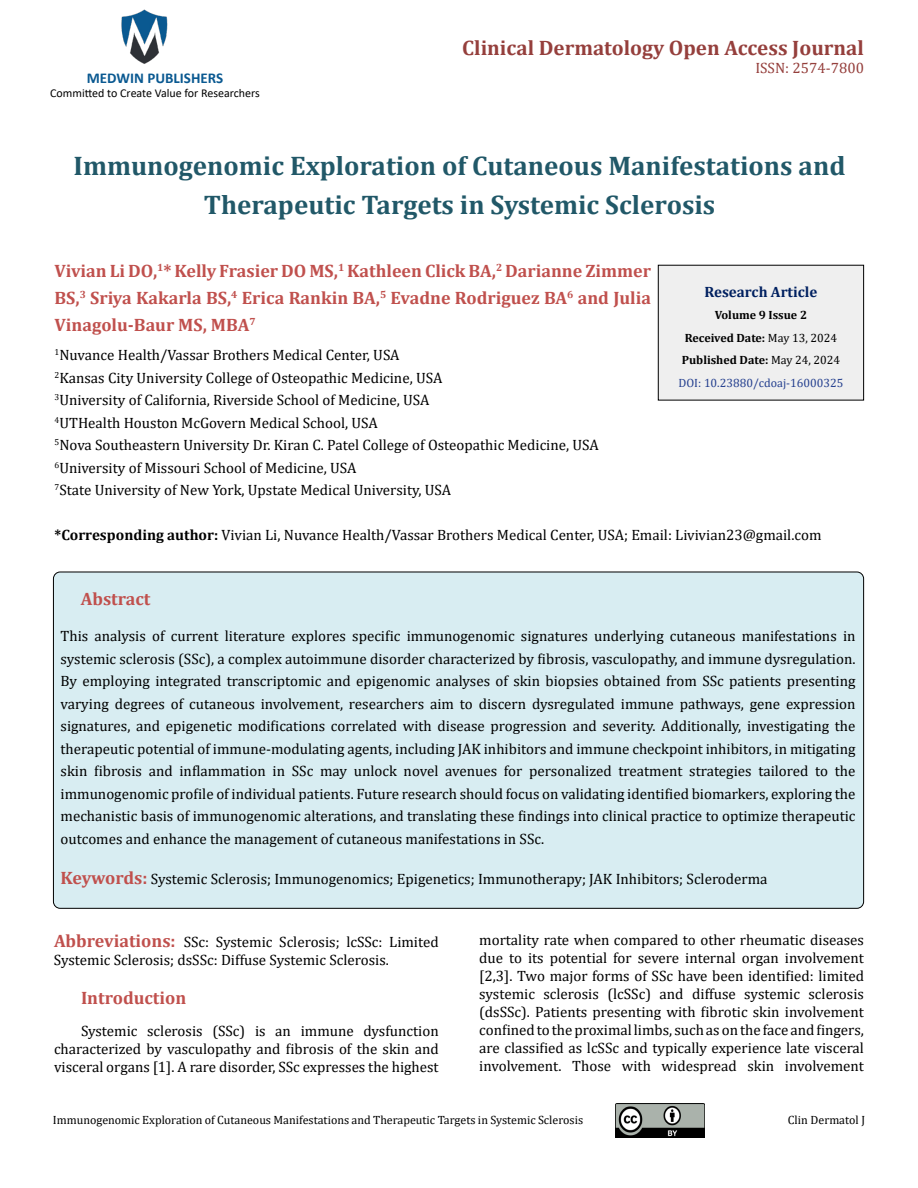
<style>
.page{position:relative;width:918px;height:1188px;background:#fff}
.page>*{position:absolute;margin:0;border:0;box-sizing:border-box;transform-origin:0 0}
.t1{font:700 27px/39px "Cambria";color:#215868;text-align:center}
.t2{font:700 21px "Cambria";color:#953f3c}
.t3{font:700 18px/27px "Cambria";color:#c0504d;text-align:justify}
.t4{font:15px/22.5px "Cambria";color:#000;text-align:justify}
.t5{font:700 15px "Calibri";color:#0a5991}
.t6{font:700 15px "Cambria";color:#002060}
.t7{font:15px "Cambria";color:#953f3c}
.t8{font:12px "Cambria";color:#000}
.t9{font:700 12px/22.5px "Cambria";color:#000;text-align:center}
.t10{font:12px "Calibri";color:#000}
.s1{font-weight:700}
.s2{font-weight:400}
.s3{font-weight:400;color:#25408f}
.s4{font-weight:700;font-size:18px;color:#c0504d}
</style>
<div class="page">
<img style="left:121px;top:9px;width:47px;height:55px">
<img style="left:616px;top:1104px;width:88px;height:33px">
<div style="left:658px;top:265px;width:206px;height:135px;background:#efefef"></div>
<div style="left:658px;top:265px;width:206px;height:135px;border:1px solid #000"></div>
<div style="left:53px;top:572px;width:811px;height:336px;background:#d8edf2;border-radius:7px"></div>
<p class="t5" style="left:87px;top:67px;width:138px">MEDWIN PUBLISHERS</p>
<p class="t10" style="left:50px;top:85px;width:211px">Committed to Create Value for Researchers</p>
<h2 class="t2" style="left:462px;top:33px;width:403px">Clinical Dermatology Open Access Journal</h2>
<p class="t7" style="left:755px;top:59px;width:110px">ISSN: 2574-7800</p>
<h1 class="t1" style="left:74px;top:145px;width:773px">Immunogenomic Exploration of Cutaneous Manifestations and<br>Therapeutic Targets in Systemic Sclerosis</h1>
<p class="t3" style="left:55px;top:257px;width:598px">Vivian Li DO,<sup>1</sup>* Kelly Frasier DO MS,<sup>1</sup> Kathleen Click BA,<sup>2</sup> Darianne Zimmer BS,<sup>3</sup> Sriya Kakarla BS,<sup>4</sup> Erica Rankin BA,<sup>5</sup> Evadne Rodriguez BA<sup>6</sup> and Julia Vinagolu-Baur MS, MBA<sup>7</sup></p>
<p class="t4" style="left:55px;top:344px;width:546px;text-align:left"><sup>1</sup>Nuvance Health/Vassar Brothers Medical Center, USA<br><sup>2</sup>Kansas City University College of Osteopathic Medicine, USA<br><sup>3</sup>University of California, Riverside School of Medicine, USA<br><sup>4</sup>UTHealth Houston McGovern Medical School, USA<br><sup>5</sup>Nova Southeastern University Dr. Kiran C. Patel College of Osteopathic Medicine, USA <sup>6</sup>University of Missouri School of Medicine, USA<br><sup>7</sup>State University of New York, Upstate Medical University, USA</p>
<p class="t4" style="left:55px;top:524px;width:768px"><span class="s1">*Corresponding author:</span> Vivian Li, Nuvance Health/Vassar Brothers Medical Center, USA; Email: Livivian23@gmail.com</p>
<p class="t6" style="left:704px;top:281px;width:114px">Research Article</p>
<p class="t9" style="left:679px;top:304px;width:166px">Volume 9 Issue 2<br>Received Date: <span class="s2">May 13, 2024<br></span>Published Date: <span class="s2">May 24, 2024<br></span><span class="s3">DOI: 10.23880/cdoaj-16000325</span></p>
<p class="t3" style="left:81px;top:585px;width:71px">Abstract</p>
<p class="t4" style="left:61px;top:625px;width:797px">This analysis of current literature explores specific immunogenomic signatures underlying cutaneous manifestations in systemic sclerosis (SSc), a complex autoimmune disorder characterized by fibrosis, vasculopathy, and immune dysregulation.<br>By employing integrated transcriptomic and epigenomic analyses of skin biopsies obtained from SSc patients presenting varying degrees of cutaneous involvement, researchers aim to discern dysregulated immune pathways, gene expression signatures, and epigenetic modifications correlated with disease progression and severity. Additionally, investigating the therapeutic potential of immune-modulating agents, including JAK inhibitors and immune checkpoint inhibitors, in mitigating skin fibrosis and inflammation in SSc may unlock novel avenues for personalized treatment strategies tailored to the immunogenomic profile of individual patients. Future research should focus on validating identified biomarkers, exploring the mechanistic basis of immunogenomic alterations, and translating these findings into clinical practice to optimize therapeutic outcomes and enhance the management of cutaneous manifestations in SSc.</p>
<p class="t4" style="left:61px;top:868px;width:709px"><span class="s4">Keywords:</span> Systemic Sclerosis; Immunogenomics; Epigenetics; Immunotherapy; JAK Inhibitors; Scleroderma</p>
<p class="t4" style="left:54px;top:933px;width:386px;line-height:18px"><span class="s4">Abbreviations:</span> SSc: Systemic Sclerosis; lcSSc: Limited<br>Systemic Sclerosis; dsSSc: Diffuse Systemic Sclerosis.</p>
<p class="t3" style="left:81px;top:984px;width:107px">Introduction</p>
<p class="t4" style="left:54px;top:1021px;width:386px;line-height:18px;text-indent:27px">Systemic sclerosis (SSc) is an immune dysfunction characterized by vasculopathy and fibrosis of the skin and visceral organs [1]. A rare disorder, SSc expresses the highest</p>
<p class="t4" style="left:479px;top:931px;width:386px;line-height:18px">mortality rate when compared to other rheumatic diseases due to its potential for severe internal organ involvement [2,3]. Two major forms of SSc have been identified: limited systemic sclerosis (lcSSc) and diffuse systemic sclerosis (dsSSc). Patients presenting with fibrotic skin involvement confined to the proximal limbs, such as on the face and fingers, are classified as lcSSc and typically experience late visceral involvement. Those with widespread skin involvement</p>
<p class="t8" style="left:53px;top:1113px;width:532px">Immunogenomic Exploration of Cutaneous Manifestations and Therapeutic Targets in Systemic Sclerosis</p>
<p class="t8" style="left:788px;top:1113px;width:79px">Clin Dermatol J</p>
</div>
